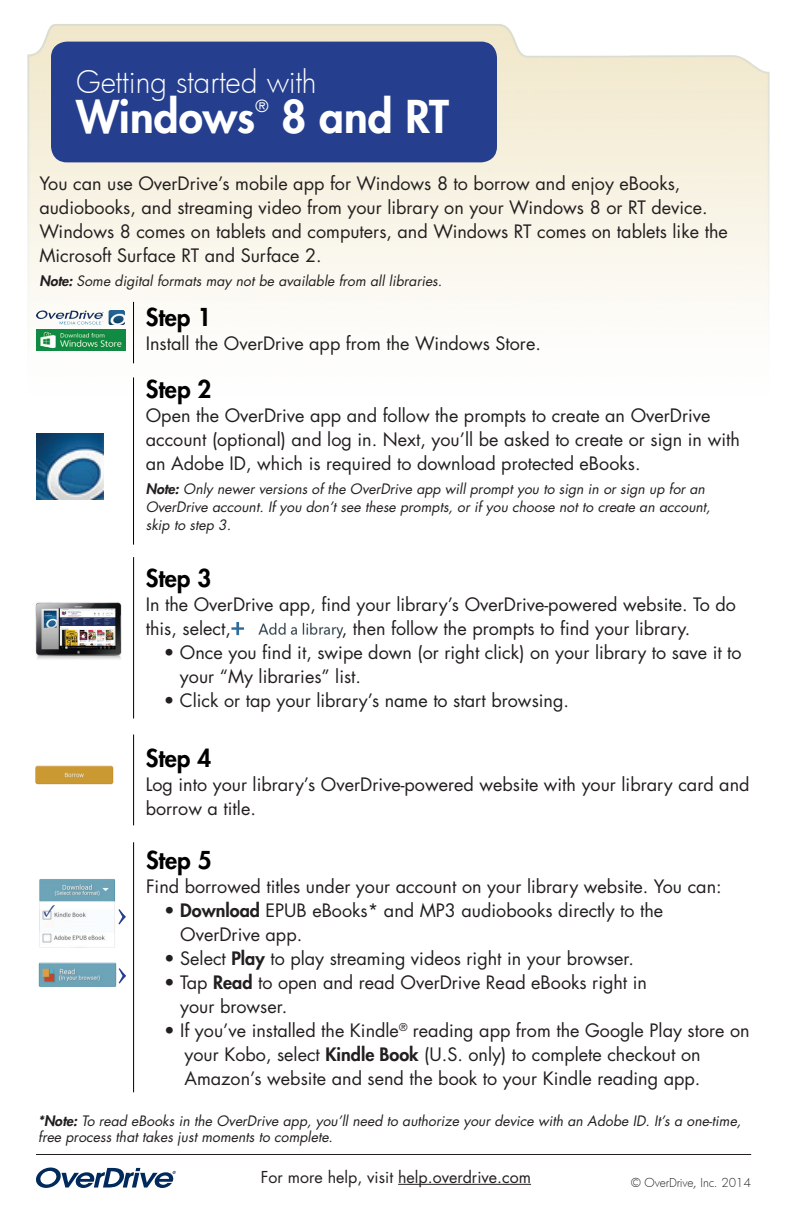
<style>
.page{position:relative;width:792px;height:1224px;background:#fff}
.page>*{position:absolute;margin:0;border:0;box-sizing:border-box;transform-origin:0 0}
.t1{font:800 44px "Futura";color:#fff}
.t2{font:300 30px "Futura";color:#fff}
.t3{font:800 24px "Futura";color:#000001}
.t4{font:18px/24px "Futura";color:#231f20}
.t5{font:18px "Minion Pro";color:#253f8e}
.t6{font:16.4px "Futura";color:#fff}
.t7{font:16px "Futura";color:#231f20}
.t8{font:italic 14px/18px "Futura";color:#231f20}
.t9{font:300 12px "Futura";color:#231f20}
.s1{font-weight:800}
</style>
<div class="page">
<img style="left:27px;top:24px;width:743px;height:476px">
<div style="left:51px;top:42px;width:446px;height:120px;background:#253f8e;border-radius:16px"></div>
<svg style="left:36px;top:1168px;width:140px;height:20px"></svg>
<hr style="left:36px;top:1154px;width:715px;height:1px;background:#231f20">
<hr style="left:398px;top:1184px;width:133px;height:1px;background:#231f20">
<img style="left:35px;top:602px;width:87px;height:58px">
<img style="left:232px;top:622px;width:112px;height:16px">
<hr style="left:133px;top:557px;width:1px;height:162px;background:#000001">
<img style="left:35px;top:765px;width:79px;height:20px">
<hr style="left:133px;top:735px;width:1px;height:90px;background:#000001">
<img style="left:38px;top:962px;width:79px;height:25px">
<svg style="left:118px;top:909px;width:8px;height:16px"></svg>
<svg style="left:119px;top:968px;width:7px;height:16px"></svg>
<hr style="left:133px;top:842px;width:1px;height:250px;background:#000001">
<img style="left:39px;top:879px;width:77px;height:69px">
<img style="left:37px;top:310px;width:88px;height:15px">
<hr style="left:133px;top:302px;width:1px;height:61px;background:#000001">
<img style="left:36px;top:330px;width:89px;height:21px">
<hr style="left:133px;top:377px;width:1px;height:168px;background:#000001">
<img style="left:36px;top:433px;width:67px;height:66px">
<h2 class="t2" style="left:76px;top:62px;width:242px">Getting started with</h2>
<h1 class="t1" style="left:76px;top:89px;width:181px">Windows</h1>
<p class="t6" style="left:255px;top:96px;width:15px">®</p>
<h1 class="t1" style="left:281px;top:89px;width:169px">8 and RT</h1>
<p class="t4" style="left:39px;top:172px;width:690px">You can use OverDrive’s mobile app for Windows 8 to borrow and enjoy eBooks, audiobooks, and streaming video from your library on your Windows 8 or RT device.<br>Windows 8 comes on tablets and computers, and Windows RT comes on tablets like the Microsoft Surface RT and Surface 2.</p>
<p class="t8" style="left:39px;top:272px;width:404px"><span class="s1">Note:</span> Some digital formats may not be available from all libraries.</p>
<p class="t5" style="left:43px;top:899px;width:14px">✓</p>
<h3 class="t3" style="left:146px;top:302px;width:67px">Step 1</h3>
<p class="t4" style="left:146px;top:332px;width:397px">Install the OverDrive app from the Windows Store.</p>
<h3 class="t3" style="left:146px;top:374px;width:67px">Step 2</h3>
<p class="t4" style="left:146px;top:403px;width:596px">Open the OverDrive app and follow the prompts to create an OverDrive account (optional) and log in. Next, you’ll be asked to create or sign in with an Adobe ID, which is required to download protected eBooks.</p>
<p class="t8" style="left:146px;top:480px;width:566px"><span class="s1">Note:</span> Only newer versions of the OverDrive app will prompt you to sign in or sign up for an<br>OverDrive account. If you don’t see these prompts, or if you choose not to create an account, skip to step 3.</p>
<h3 class="t3" style="left:146px;top:563px;width:67px">Step 3</h3>
<p class="t4" style="left:146px;top:593px;width:592px">In the OverDrive app, find your library’s OverDrive-powered website. To do this, select,</p>
<p class="t4" style="left:342px;top:617px;width:350px">, then follow the prompts to find your library.</p>
<p class="t4" style="left:180px;top:641px;width:563px;text-indent:-16px">• Once you find it, swipe down (or right click) on your library to save it to your “My libraries” list.</p>
<p class="t4" style="left:164px;top:689px;width:407px">• Click or tap your library’s name to start browsing.</p>
<h3 class="t3" style="left:146px;top:743px;width:67px">Step 4</h3>
<p class="t4" style="left:146px;top:773px;width:605px">Log into your library’s OverDrive-powered website with your library card and borrow a title.</p>
<h3 class="t3" style="left:146px;top:845px;width:67px">Step 5</h3>
<p class="t4" style="left:146px;top:875px;width:577px">Find borrowed titles under your account on your library website. You can:</p>
<p class="t4" style="left:180px;top:899px;width:485px;text-indent:-16px">• <span class="s1">Download</span> EPUB eBooks* and MP3 audiobooks directly to the<br>OverDrive app.</p>
<p class="t4" style="left:164px;top:947px;width:472px">• Select <span class="s1">Play</span> to play streaming videos right in your browser.</p>
<p class="t4" style="left:180px;top:971px;width:468px;text-indent:-16px">• Tap <span class="s1">Read</span> to open and read OverDrive Read eBooks right in your browser.</p>
<p class="t4" style="left:185px;top:1019px;width:567px;text-indent:-21px">• If you’ve installed the Kindle<sup>®</sup> reading app from the Google Play store on your Kobo, select <span class="s1">Kindle Book</span> (U.S. only) to complete checkout on<br>Amazon’s website and send the book to your Kindle reading app.</p>
<p class="t8" style="left:38px;top:1112px;width:705px;line-height:16.8px"><span class="s1">*Note:</span> To read eBooks in the OverDrive app, you’ll need to authorize your device with an Adobe ID. It’s a one-time, free process that takes just moments to complete.</p>
<p class="t7" style="left:261px;top:1167px;width:272px">For more help, visit help.overdrive.com</p>
<p class="t9" style="left:631px;top:1174px;width:122px">© OverDrive, Inc. 2014</p>
</div>
